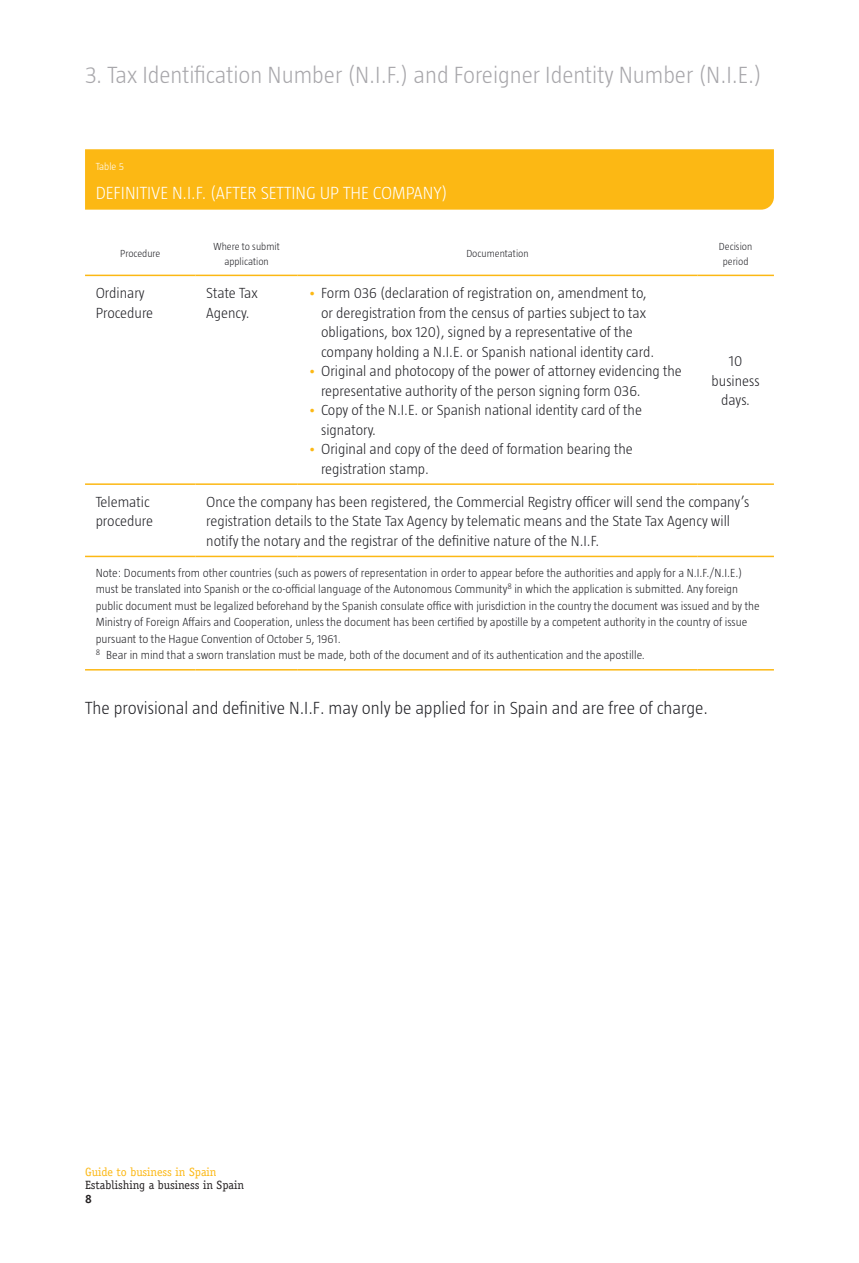
<style>
.page{position:relative;width:859px;height:1263px;background:#fff}
.page>*{position:absolute;margin:0;border:0;box-sizing:border-box;transform-origin:0 0}
.t1{font:300 24px "Taz";color:#a8a7ab}
.GENERAL-PARRAFO-1{font:300 18px "Taz";color:#212126}
.t2{font:300 18px "Taz";color:#fff}
.TABLA-PARRAFO-IZQUIE{font:300 15px/19.5px "Taz";color:#212126}
.TABLA-PIE{font:300 12px/16.5px "Taz";color:#212126}
.t3{font:12px "Officina Serif Std";color:#231f20}
.t4{font:12px "Officina Serif Std";color:#fcb814}
.t5{font:700 12px "Officina Serif Std";color:#231f20}
.TABLA-CABECERA{font:300 10.5px/15px "Taz";color:#212126;text-align:center}
.t6{font:300 10.5px "Taz";color:#fff}
.s1{color:#fcb814}
</style>
<div class="page">
<div style="left:85px;top:149px;width:689px;height:61px;background:#fcb814"></div>
<hr style="left:85px;top:483px;width:111px;height:2px;background:#fcb814">
<hr style="left:196px;top:483px;width:102px;height:2px;background:#fcb814">
<hr style="left:298px;top:483px;width:399px;height:2px;background:#fcb814">
<hr style="left:697px;top:483px;width:77px;height:2px;background:#fcb814">
<hr style="left:85px;top:275px;width:111px;height:1px;background:#fcb814">
<hr style="left:196px;top:275px;width:102px;height:1px;background:#fcb814">
<hr style="left:298px;top:275px;width:399px;height:1px;background:#fcb814">
<hr style="left:697px;top:275px;width:77px;height:1px;background:#fcb814">
<hr style="left:85px;top:556px;width:111px;height:1px;background:#fcb814">
<hr style="left:196px;top:556px;width:102px;height:1px;background:#fcb814">
<hr style="left:298px;top:556px;width:399px;height:1px;background:#fcb814">
<hr style="left:697px;top:556px;width:77px;height:1px;background:#fcb814">
<hr style="left:85px;top:669px;width:111px;height:1px;background:#fcb814">
<hr style="left:196px;top:669px;width:102px;height:1px;background:#fcb814">
<hr style="left:298px;top:669px;width:399px;height:1px;background:#fcb814">
<hr style="left:697px;top:669px;width:77px;height:1px;background:#fcb814">
<h1 class="t1" style="left:85px;top:62px;width:678px">3. Tax Identification Number (N.I.F.) and Foreigner Identity Number (N.I.E.)</h1>
<p class="t6" style="left:96px;top:161px;width:30px">Table 5</p>
<p class="t2" style="left:96px;top:183px;width:353px">DEFINITIVE N.I.F. (AFTER SETTING UP THE COMPANY)</p>
<p class="TABLA-CABECERA" style="left:120px;top:246px;width:42px">Procedure</p>
<p class="TABLA-CABECERA" style="left:214px;top:239px;width:68px">Where to submit application</p>
<p class="TABLA-CABECERA" style="left:466px;top:246px;width:64px">Documentation</p>
<p class="TABLA-CABECERA" style="left:719px;top:239px;width:35px">Decision period</p>
<p class="TABLA-PARRAFO-IZQUIE" style="left:96px;top:283px;width:59px">Ordinary<br>Procedure</p>
<p class="TABLA-PARRAFO-IZQUIE" style="left:206px;top:283px;width:53px">State Tax<br>Agency.</p>
<p class="TABLA-PARRAFO-IZQUIE" style="left:321px;top:283px;width:335px;text-indent:-13px"><span class="s1">•</span> Form 036 (declaration of registration on, amendment to, or deregistration from the census of parties subject to tax obligations, box 120), signed by a representative of the company holding a N.I.E. or Spanish national identity card.</p>
<p class="TABLA-PARRAFO-IZQUIE" style="left:321px;top:361px;width:362px;text-indent:-13px"><span class="s1">•</span> Original and photocopy of the power of attorney evidencing the representative authority of the person signing form 036.</p>
<p class="TABLA-PARRAFO-IZQUIE" style="left:321px;top:400px;width:322px;text-indent:-13px"><span class="s1">•</span> Copy of the N.I.E. or Spanish national identity card of the signatory.</p>
<p class="TABLA-PARRAFO-IZQUIE" style="left:321px;top:439px;width:313px;text-indent:-13px"><span class="s1">•</span> Original and copy of the deed of formation bearing the registration stamp.</p>
<p class="TABLA-PARRAFO-IZQUIE" style="left:712px;top:352px;width:50px;text-align:center">10 business days.</p>
<p class="TABLA-PARRAFO-IZQUIE" style="left:96px;top:492px;width:59px">Telematic procedure</p>
<p class="TABLA-PARRAFO-IZQUIE" style="left:206px;top:492px;width:545px">Once the company has been registered, the Commercial Registry officer will send the company’s registration details to the State Tax Agency by telematic means and the State Tax Agency will notify the notary and the registrar of the definitive nature of the N.I.F.</p>
<p class="TABLA-PIE" style="left:96px;top:564px;width:666px">Note: Documents from other countries (such as powers of representation in order to appear before the authorities and apply for a N.I.F./N.I.E.) must be translated into Spanish or the co-official language of the Autonomous Community<sup>8</sup> in which the application is submitted. Any foreign public document must be legalized beforehand by the Spanish consulate office with jurisdiction in the country the document was issued and by the Ministry of Foreign Affairs and Cooperation, unless the document has been certified by apostille by a competent authority in the country of issue pursuant to the Hague Convention of October 5, 1961.</p>
<p class="TABLA-PIE" style="left:96px;top:647px;width:551px"><sup>8</sup> Bear in mind that a sworn translation must be made, both of the document and of its authentication and the apostille.</p>
<p class="GENERAL-PARRAFO-1" style="left:85px;top:699px;width:625px">The provisional and definitive N.I.F. may only be applied for in Spain and are free of charge.</p>
<p class="t4" style="left:85px;top:1165px;width:133px">Guide to business in Spain</p>
<p class="t3" style="left:85px;top:1178px;width:161px">Establishing a business in Spain</p>
<p class="t5" style="left:85px;top:1191px;width:8px">8</p>
</div>
